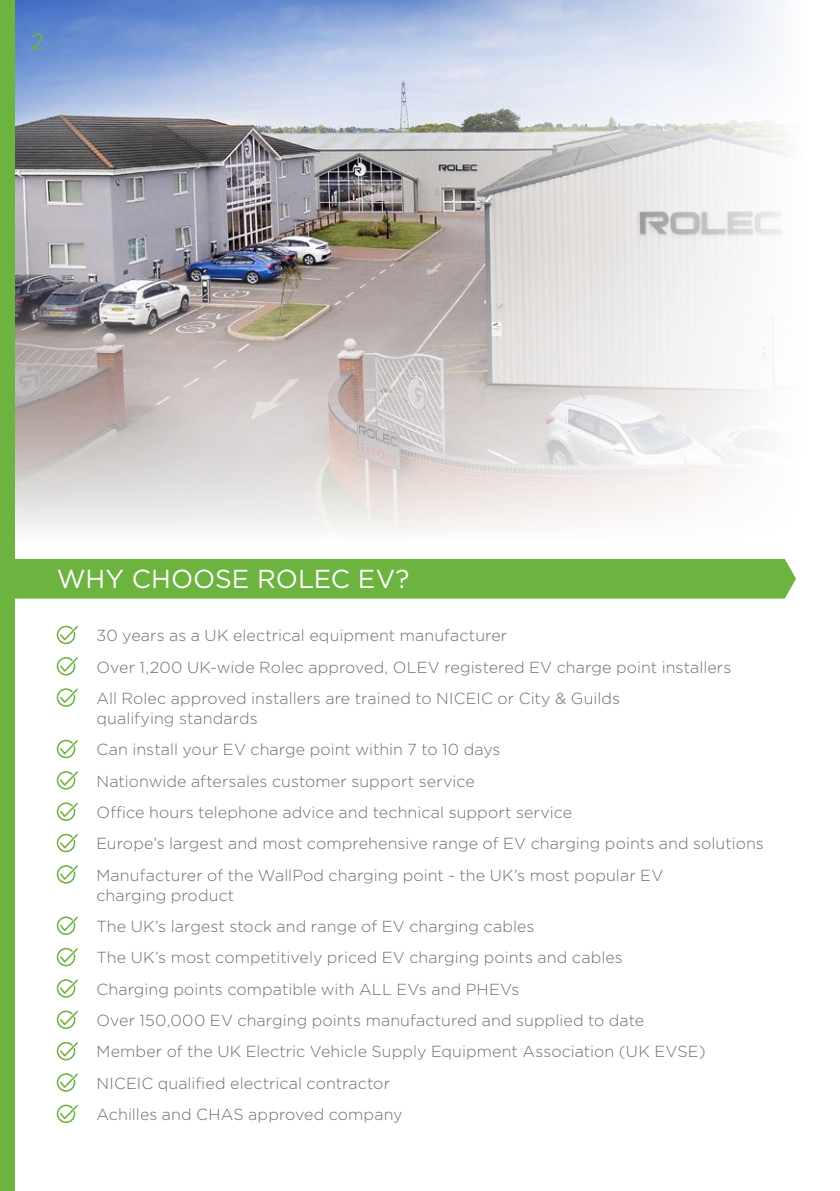
<style>
.page{position:relative;width:840px;height:1191px;background:#fff}
.page>*{position:absolute;margin:0;border:0;box-sizing:border-box;transform-origin:0 0}
.t1{font:26px "Gotham";color:#fff}
.t2{font:22px "Gotham";color:#6cb33f}
.t3{font:300 16px/31.4px "Gotham";letter-spacing:.005em;color:#6d6e71}
</style>
<div class="page">
<img style="left:14px;top:0;width:772px;height:553px">
<div style="left:14px;top:559px;width:781px;height:39px;background:#6cb33f"></div>
<div style="left:0;top:0;width:14px;height:1191px;background:#6cb33f"></div>
<svg style="left:56px;top:625px;width:22px;height:20px"></svg>
<svg style="left:56px;top:657px;width:22px;height:19px"></svg>
<svg style="left:56px;top:688px;width:22px;height:19px"></svg>
<svg style="left:56px;top:739px;width:22px;height:20px"></svg>
<svg style="left:56px;top:771px;width:22px;height:19px"></svg>
<svg style="left:56px;top:802px;width:22px;height:19px"></svg>
<svg style="left:56px;top:833px;width:22px;height:20px"></svg>
<svg style="left:56px;top:865px;width:22px;height:19px"></svg>
<svg style="left:56px;top:916px;width:22px;height:19px"></svg>
<svg style="left:56px;top:947px;width:22px;height:20px"></svg>
<svg style="left:56px;top:979px;width:22px;height:19px"></svg>
<svg style="left:56px;top:1010px;width:22px;height:19px"></svg>
<svg style="left:56px;top:1042px;width:22px;height:19px"></svg>
<svg style="left:56px;top:1073px;width:22px;height:19px"></svg>
<svg style="left:56px;top:1104px;width:22px;height:19px"></svg>
<h2 class="t2" style="left:31px;top:27px;width:15px">2</h2>
<h1 class="t1" style="left:57px;top:562px;width:354px">WHY CHOOSE ROLEC EV?</h1>
<p class="t3" style="left:96px;top:619px;width:636px">30 years as a UK electrical equipment manufacturer<br>Over 1,200 UK-wide Rolec approved, OLEV registered EV charge point installers<br>All Rolec approved installers are trained to NICEIC or City &amp; Guilds</p>
<p class="t3" style="left:96px;top:702px;width:668px">qualifying standards<br>Can install your EV charge point within 7 to 10 days<br>Nationwide aftersales customer support service<br>Office hours telephone advice and technical support service<br>Europe’s largest and most comprehensive range of EV charging points and solutions Manufacturer of the WallPod charging point - the UK’s most popular EV</p>
<p class="t3" style="left:96px;top:879px;width:610px">charging product<br>The UK’s largest stock and range of EV charging cables<br>The UK’s most competitively priced EV charging points and cables<br>Charging points compatible with ALL EVs and PHEVs<br>Over 150,000 EV charging points manufactured and supplied to date Member of the UK Electric Vehicle Supply Equipment Association (UK EVSE)<br>NICEIC qualified electrical contractor<br>Achilles and CHAS approved company</p>
</div>
